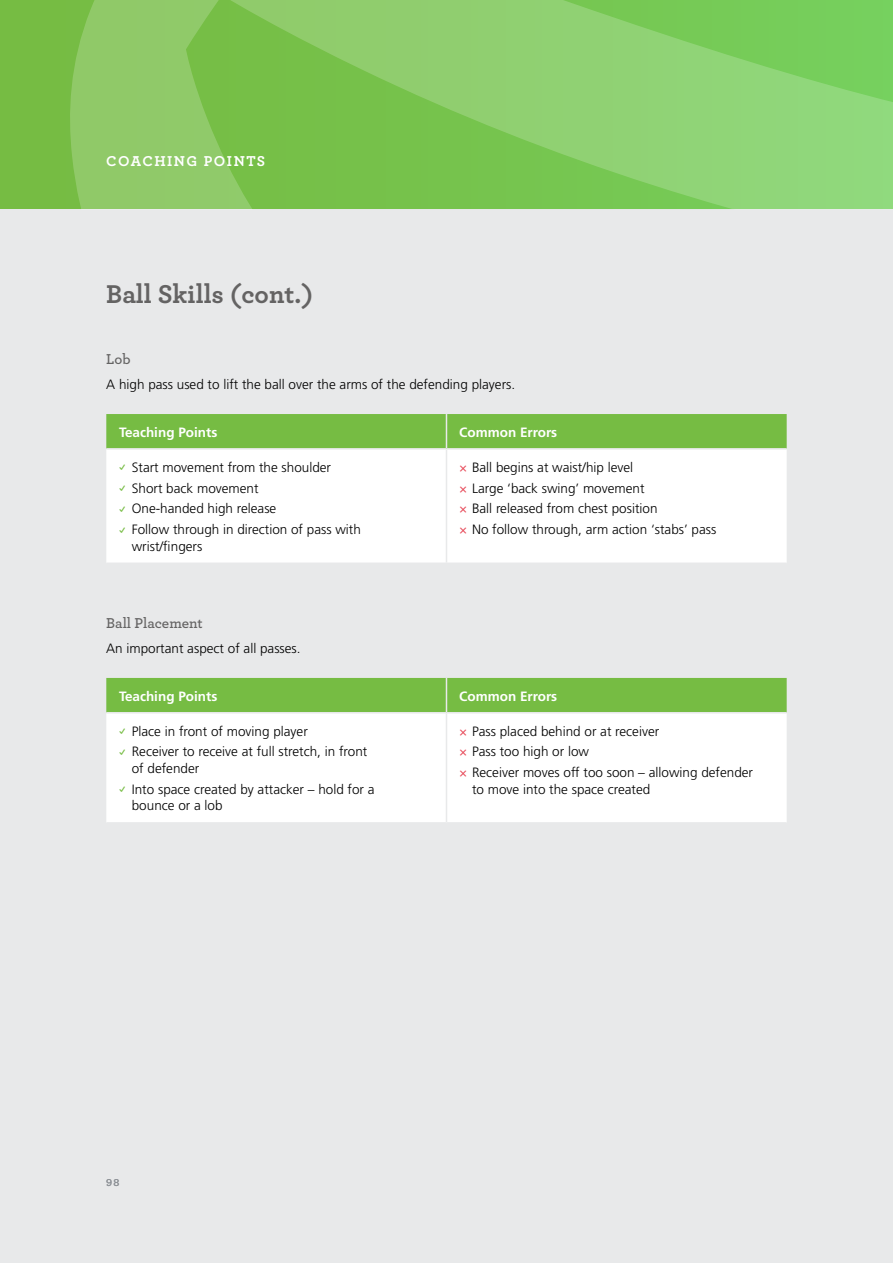
<style>
.page{position:relative;width:893px;height:1263px;background:#e8e9ea}
.page>*{position:absolute;margin:0;border:0;box-sizing:border-box;transform-origin:0 0}
.t1{font:700 27px "Archer";color:#646363}
.t2{font:600 15px "Archer";color:#646363}
.t3{font:700 15px "Archer";letter-spacing:.1em;color:#fff}
.t4{font:300 13.5px/20.7px "Frutiger LT Std";color:#000}
.t5{font:700 13.5px "Frutiger LT Std";color:#fff}
.t6{font:600 10.5px "Archer";color:#8f9398}
.s1{font-family:"Helvetica Neue";font-weight:400;font-size:8.25px;color:#76bc43}
.s2{color:#e64151}
</style>
<div class="page">
<svg style="left:0;top:0;width:893px;height:209px;background:#84ca60"></svg>
<div style="left:106px;top:414px;width:681px;height:34px;background:#76bc43"></div>
<div style="left:106px;top:450px;width:681px;height:112px;background:#fff"></div>
<hr style="left:446px;top:414px;width:1px;height:34px;background:#e8e9ea">
<hr style="left:446px;top:450px;width:1px;height:112px;background:#e8e9ea">
<div style="left:106px;top:678px;width:681px;height:34px;background:#76bc43"></div>
<div style="left:106px;top:714px;width:681px;height:108px;background:#fff"></div>
<hr style="left:446px;top:678px;width:1px;height:34px;background:#e8e9ea">
<hr style="left:446px;top:713px;width:1px;height:109px;background:#e8e9ea">
<p class="t3" style="left:106px;top:149px;width:160px">COACHING POINTS</p>
<h1 class="t1" style="left:106px;top:273px;width:208px">Ball Skills (cont.)</h1>
<p class="t2" style="left:106px;top:348px;width:26px">Lob</p>
<p class="t4" style="left:106px;top:374px;width:410px">A high pass used to lift the ball over the arms of the defending players.</p>
<p class="t5" style="left:119px;top:424px;width:100px">Teaching Points</p>
<p class="t5" style="left:459px;top:424px;width:100px">Common Errors</p>
<p class="t4" style="left:119px;top:457px;width:243px"><span class="s1">࢚</span> Start movement from the shoulder<br><span class="s1">࢚</span> Short back movement<br><span class="s1">࢚</span> One-handed high release<br><span class="s1">࢚</span> Follow through in direction of pass with</p>
<p class="t4" style="left:132px;top:536px;width:72px">wrist/fingers</p>
<p class="t4" style="left:459px;top:457px;width:259px"><span class="s2">×</span> Ball begins at waist/hip level<br><span class="s2">×</span> Large ‘back swing’ movement<br><span class="s2">×</span> Ball released from chest position<br><span class="s2">×</span> No follow through, arm action ‘stabs’ pass</p>
<p class="t2" style="left:106px;top:612px;width:98px">Ball Placement</p>
<p class="t4" style="left:106px;top:638px;width:196px">An important aspect of all passes.</p>
<p class="t5" style="left:119px;top:688px;width:100px">Teaching Points</p>
<p class="t5" style="left:459px;top:688px;width:100px">Common Errors</p>
<p class="t4" style="left:119px;top:721px;width:250px"><span class="s1">࢚</span> Place in front of moving player<br><span class="s1">࢚</span> Receiver to receive at full stretch, in front</p>
<p class="t4" style="left:119px;top:758px;width:257px;text-indent:13px">of defender<br><span class="s1">࢚</span> Into space created by attacker – hold for a</p>
<p class="t4" style="left:132px;top:795px;width:92px">bounce or a lob</p>
<p class="t4" style="left:459px;top:721px;width:295px"><span class="s2">×</span> Pass placed behind or at receiver<br><span class="s2">×</span> Pass too high or low<br><span class="s2">×</span> Receiver moves off too soon – allowing defender</p>
<p class="t4" style="left:472px;top:779px;width:180px">to move into the space created</p>
<p class="t6" style="left:106px;top:1175px;width:15px">98</p>
</div>
